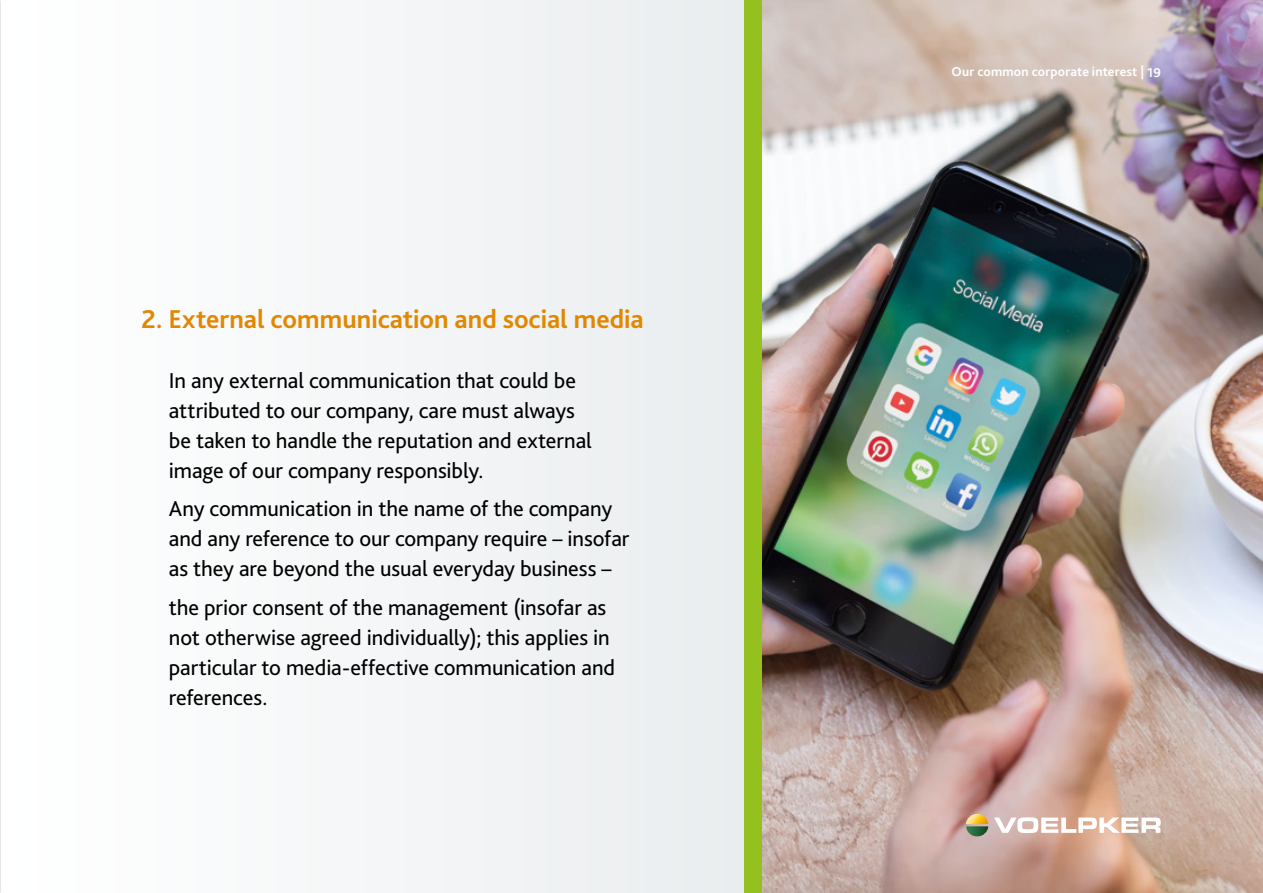
<style>
.page{position:relative;width:1263px;height:893px;background:#f5f6f7}
.page>*{position:absolute;margin:0;border:0;box-sizing:border-box;transform-origin:0 0}
.t1{font:700 27px "Bliss 2";color:#e18800}
.t2{font:22.5px/30px "Bliss 2";letter-spacing:-.005em;color:#000}
.t3{font:700 13.5px "Bliss 2";letter-spacing:.015em;color:#fff}
</style>
<div class="page">
<img style="left:0;top:0;width:1px;height:893px">
<img style="left:761px;top:0;width:502px;height:893px">
<div style="left:744px;top:0;width:17px;height:893px;background:#95c11f"></div>
<img style="left:966px;top:814px;width:22px;height:10px">
<img style="left:966px;top:826px;width:22px;height:10px">
<svg style="left:994px;top:817px;width:167px;height:16px"></svg>
<p class="t1" style="left:141px;top:302px;width:504px">2. External communication and social media</p>
<p class="t2" style="left:169px;top:365px;width:425px">In any external communication that could be attributed to our company, care must always be taken to handle the reputation and external image of our company responsibly.</p>
<p class="t2" style="left:169px;top:493px;width:462px">Any communication in the name of the company and any reference to our company require – insofar as they are beyond the usual everyday business –</p>
<p class="t2" style="left:169px;top:592px;width:448px">the prior consent of the management (insofar as not otherwise agreed individually); this applies in particular to media-effective communication and references.</p>
<p class="t3" style="left:951px;top:63px;width:211px">Our common corporate interest | 19</p>
</div>
